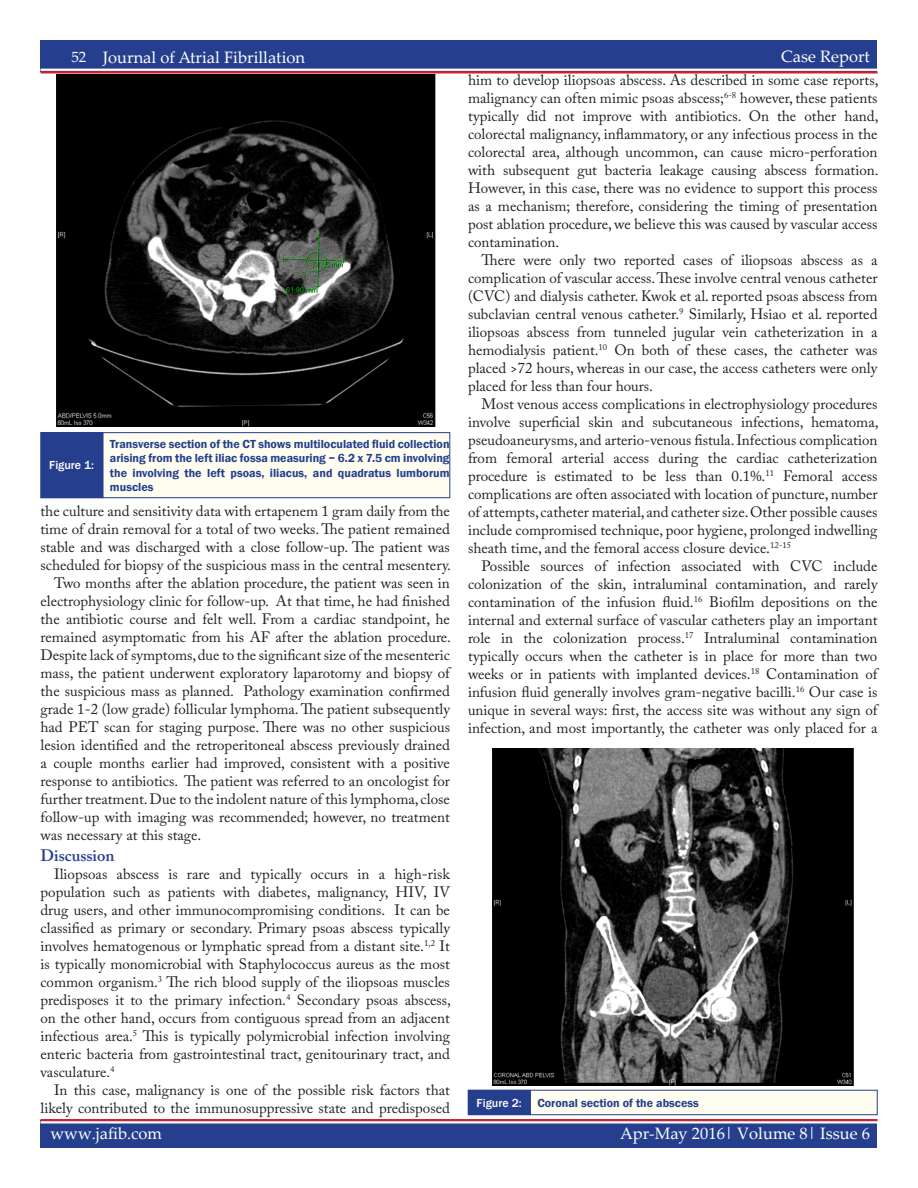
<style>
.page{position:relative;width:918px;height:1188px;background:#fff}
.page>*{position:absolute;margin:0;border:0;box-sizing:border-box;transform-origin:0 0}
.white_header_for_blu{font:16.5px "Palatino Linotype";color:#fff}
._10_Body_Text{font:600 16.5px "Adobe Caslon Pro";color:#253f8e}
._10_Body_Text-2{font:15px/18px "Adobe Caslon Pro";color:#231f20;text-align:justify}
.t1{font:600 12px/14.4px "Franklin Gothic";color:#253f8e;text-align:justify}
.t2{font:500 12px "Franklin Gothic";color:#fff}
</style>
<div class="page">
<div style="left:40px;top:40px;width:838px;height:32px;background:#253f8e"></div>
<hr style="left:40px;top:71px;width:838px;height:3px;background:#d1232a">
<hr style="left:40px;top:69px;width:838px;height:2px;background:#fff">
<div style="left:40px;top:1120px;width:838px;height:28px;background:#253f8e"></div>
<hr style="left:40px;top:1119px;width:838px;height:2px;background:#d1232a">
<hr style="left:40px;top:1121px;width:838px;height:3px;background:#fff">
<img style="left:57px;top:75px;width:378px;height:352px">
<div style="left:41px;top:432px;width:62px;height:66px;background:#253f8e"></div>
<div style="left:103px;top:433px;width:347px;height:65px;background:#fefdf0"></div>
<div style="left:103px;top:432px;width:347px;height:66px;border:1px solid #253f8e"></div>
<img style="left:492px;top:749px;width:362px;height:336px">
<div style="left:468px;top:1090px;width:62px;height:25px;background:#253f8e"></div>
<div style="left:530px;top:1090px;width:347px;height:25px;background:#fefdf0"></div>
<div style="left:530px;top:1090px;width:347px;height:25px;border:1px solid #253f8e"></div>
<p class="white_header_for_blu" style="left:781px;top:45px;width:90px">Case Report</p>
<p class="white_header_for_blu" style="left:71px;top:48px;width:235px"><sup>52</sup> Journal of Atrial Fibrillation</p>
<p class="white_header_for_blu" style="left:746px;top:47px;width:125px">Featured Review</p>
<p class="t2" style="left:49px;top:458px;width:46px">Figure 1:</p>
<p class="t1" style="left:110px;top:437px;width:341px">Transverse section of the CT shows multiloculated fluid collection arising from the left iliac fossa measuring ~ 6.2 x 7.5 cm involving the involving the left psoas, iliacus, and quadratus lumborum muscles</p>
<p class="_10_Body_Text-2" style="left:40px;top:502px;width:412px">the culture and sensitivity data with ertapenem 1 gram daily from the time of drain removal for a total of two weeks. The patient remained stable and was discharged with a close follow-up. The patient was scheduled for biopsy of the suspicious mass in the central mesentery.</p>
<p class="_10_Body_Text-2" style="left:40px;top:574px;width:412px;text-indent:14px">Two months after the ablation procedure, the patient was seen in electrophysiology clinic for follow-up. At that time, he had finished the antibiotic course and felt well. From a cardiac standpoint, he remained asymptomatic from his AF after the ablation procedure.<br>Despite lack of symptoms, due to the significant size of the mesenteric mass, the patient underwent exploratory laparotomy and biopsy of the suspicious mass as planned. Pathology examination confirmed grade 1-2 (low grade) follicular lymphoma. The patient subsequently had PET scan for staging purpose. There was no other suspicious lesion identified and the retroperitoneal abscess previously drained a couple months earlier had improved, consistent with a positive response to antibiotics. The patient was referred to an oncologist for further treatment. Due to the indolent nature of this lymphoma, close follow-up with imaging was recommended; however, no treatment was necessary at this stage.</p>
<p class="_10_Body_Text" style="left:40px;top:846px;width:76px">Discussion</p>
<p class="_10_Body_Text-2" style="left:40px;top:865px;width:412px;text-indent:14px">Iliopsoas abscess is rare and typically occurs in a high-risk population such as patients with diabetes, malignancy, HIV, IV drug users, and other immunocompromising conditions. It can be classified as primary or secondary. Primary psoas abscess typically involves hematogenous or lymphatic spread from a distant site.<sup>1,2</sup> It is typically monomicrobial with Staphylococcus aureus as the most common organism.<sup>3</sup> The rich blood supply of the iliopsoas muscles predisposes it to the primary infection.<sup>4</sup> Secondary psoas abscess, on the other hand, occurs from contiguous spread from an adjacent infectious area.<sup>5</sup> This is typically polymicrobial infection involving enteric bacteria from gastrointestinal tract, genitourinary tract, and vasculature.<sup>4</sup></p>
<p class="_10_Body_Text-2" style="left:40px;top:1081px;width:411px;text-align:right">In this case, malignancy is one of the possible risk factors that likely contributed to the immunosuppressive state and predisposed</p>
<p class="_10_Body_Text-2" style="left:468px;top:71px;width:412px">him to develop iliopsoas abscess. As described in some case reports, malignancy can often mimic psoas abscess;<sup>6-8</sup> however, these patients typically did not improve with antibiotics. On the other hand, colorectal malignancy, inflammatory, or any infectious process in the colorectal area, although uncommon, can cause micro-perforation with subsequent gut bacteria leakage causing abscess formation.<br>However, in this case, there was no evidence to support this process as a mechanism; therefore, considering the timing of presentation post ablation procedure, we believe this was caused by vascular access contamination.</p>
<p class="_10_Body_Text-2" style="left:468px;top:251px;width:411px;text-indent:14px">There were only two reported cases of iliopsoas abscess as a complication of vascular access. These involve central venous catheter (CVC) and dialysis catheter. Kwok et al. reported psoas abscess from subclavian central venous catheter.<sup>9</sup> Similarly, Hsiao et al. reported iliopsoas abscess from tunneled jugular vein catheterization in a hemodialysis patient.<sup>10</sup> On both of these cases, the catheter was placed &gt;72 hours, whereas in our case, the access catheters were only placed for less than four hours.</p>
<p class="_10_Body_Text-2" style="left:468px;top:395px;width:412px;text-indent:14px">Most venous access complications in electrophysiology procedures involve superficial skin and subcutaneous infections, hematoma, pseudoaneurysms, and arterio-venous fistula. Infectious complication from femoral arterial access during the cardiac catheterization procedure is estimated to be less than 0.1%.<sup>11</sup> Femoral access complications are often associated with location of puncture, number of attempts, catheter material, and catheter size. Other possible causes include compromised technique, poor hygiene, prolonged indwelling sheath time, and the femoral access closure device.<sup>12-15</sup></p>
<p class="_10_Body_Text-2" style="left:468px;top:557px;width:411px;text-indent:14px">Possible sources of infection associated with CVC include colonization of the skin, intraluminal contamination, and rarely contamination of the infusion fluid.<sup>16</sup> Biofilm depositions on the internal and external surface of vascular catheters play an important role in the colonization process.<sup>17</sup> Intraluminal contamination typically occurs when the catheter is in place for more than two weeks or in patients with implanted devices.<sup>18</sup> Contamination of infusion fluid generally involves gram-negative bacilli.<sup>16</sup> Our case is unique in several ways: first, the access site was without any sign of infection, and most importantly, the catheter was only placed for a</p>
<p class="t2" style="left:477px;top:1095px;width:46px">Figure 2:</p>
<p class="t1" style="left:537px;top:1096px;width:163px">Coronal section of the abscess</p>
<p class="white_header_for_blu" style="left:51px;top:1122px;width:113px">www.jafib.com</p>
<p class="white_header_for_blu" style="left:620px;top:1122px;width:251px">Apr-May 2016| Volume 8| Issue 6</p>
</div>
